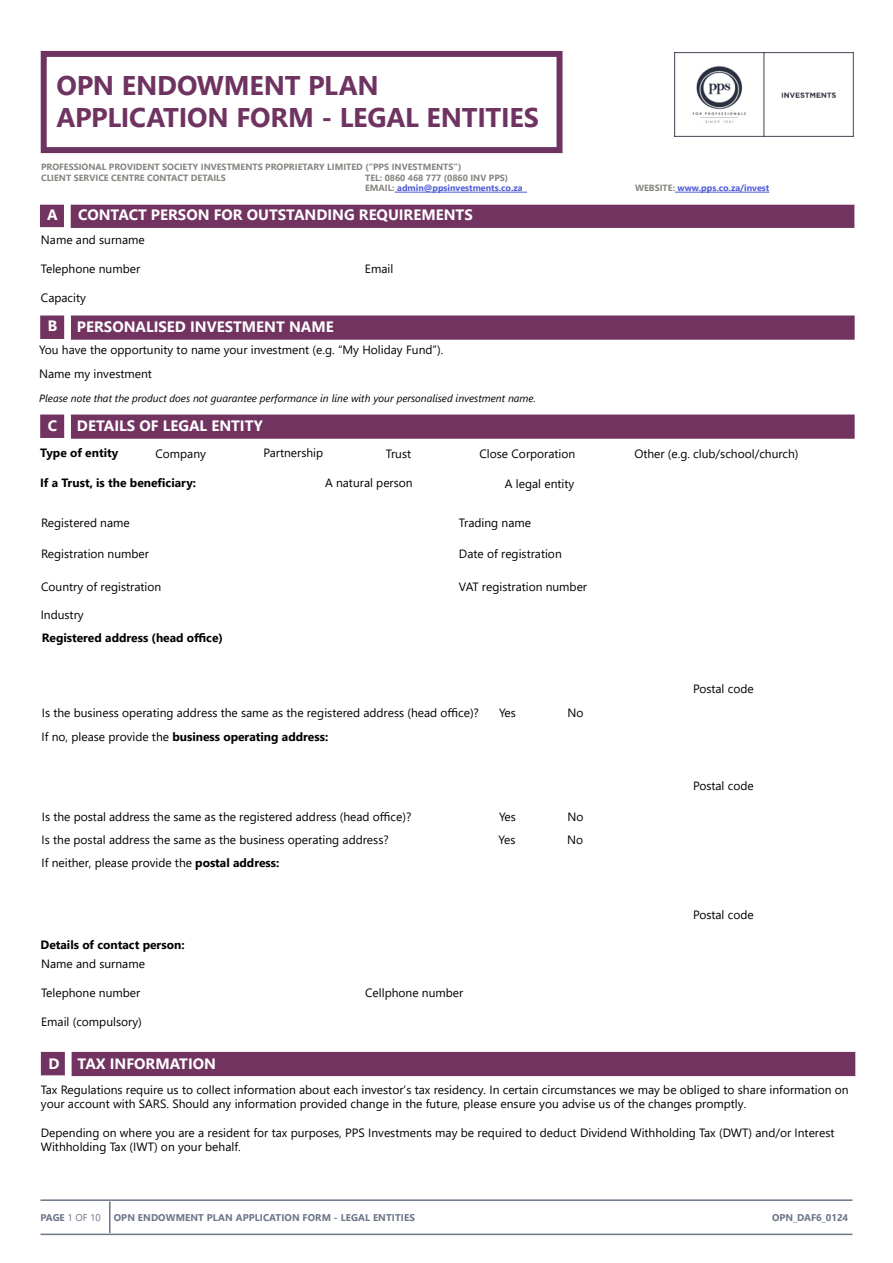
<style>
.page{position:relative;width:893px;height:1263px;background:#fff}
.page>*{position:absolute;margin:0;border:0;box-sizing:border-box;transform-origin:0 0}
.t1{font:700 27px/32.4px "Segoe UI";letter-spacing:-.01em;color:#6e3360}
.t2{font:700 15px "Segoe UI";color:#fff}
.t3{font:12px/14.4px "Segoe UI";color:#000}
.t4{font:700 12px "Segoe UI";color:#000}
.t5{font:italic 10.5px "Segoe UI";color:#000}
.t6{font:700 9.75px "Segoe UI";letter-spacing:.01em;color:#6c7589}
.t7{font:9.75px "Segoe UI";color:#6c7589}
.t8{font:700 9px/10.8px "Segoe UI";color:#888580}
.t9{font:700 9px "Segoe UI";color:#4f5cd6}
.s1{color:#4f5cd6}
.s2{color:#888580}
.s3{font-weight:400}
.s4{font-weight:700}
</style>
<div class="page">
<hr style="left:109px;top:1201px;width:2px;height:32px;background:#6c7589">
<hr style="left:40px;top:1233px;width:812px;height:2px;background:#6c7589">
<hr style="left:40px;top:1199px;width:812px;height:2px;background:#6c7589">
<div style="left:41px;top:51px;width:521px;height:102px;border:6px solid #6e3360"></div>
<div style="left:41px;top:205px;width:22px;height:21px;background:#723360"></div>
<div style="left:40px;top:205px;width:24px;height:22px;border:2px solid #723360"></div>
<div style="left:71px;top:205px;width:783px;height:22px;background:#723360"></div>
<div style="left:71px;top:205px;width:783px;height:23px;border:2px solid #723360"></div>
<div style="left:41px;top:316px;width:22px;height:22px;background:#723360"></div>
<div style="left:40px;top:315px;width:24px;height:24px;border:2px solid #723360"></div>
<div style="left:72px;top:316px;width:782px;height:23px;background:#723360"></div>
<div style="left:71px;top:315px;width:784px;height:25px;border:2px solid #723360"></div>
<div style="left:41px;top:415px;width:22px;height:22px;background:#723360"></div>
<div style="left:40px;top:414px;width:24px;height:24px;border:2px solid #723360"></div>
<div style="left:72px;top:415px;width:782px;height:23px;background:#723360"></div>
<div style="left:71px;top:414px;width:784px;height:25px;border:2px solid #723360"></div>
<div style="left:42px;top:1053px;width:22px;height:21px;background:#723360"></div>
<div style="left:41px;top:1052px;width:24px;height:23px;border:2px solid #723360"></div>
<div style="left:72px;top:1053px;width:783px;height:22px;background:#723360"></div>
<div style="left:72px;top:1052px;width:783px;height:24px;border:2px solid #723360"></div>
<img style="left:674px;top:53px;width:179px;height:84px">
<hr style="left:395px;top:192px;width:132px;height:1px;background:#4f5cd6">
<hr style="left:675px;top:192px;width:94px;height:1px;background:#4f5cd6">
<h1 class="t1" style="left:56px;top:67px;width:484px">OPN ENDOWMENT PLAN<br>APPLICATION FORM - LEGAL ENTITIES</h1>
<p class="t8" style="left:41px;top:160px;width:422px">PROFESSIONAL PROVIDENT SOCIETY INVESTMENTS PROPRIETARY LIMITED (“PPS INVESTMENTS”)<br>CLIENT SERVICE CENTRE CONTACT DETAILS</p>
<p class="t8" style="left:365px;top:171px;width:159px">TEL: 0860 468 777 (0860 INV PPS)<br>EMAIL: <span class="s1">admin@ppsinvestments.co.za</span></p>
<p class="t9" style="left:635px;top:180px;width:136px"><span class="s2">WEBSITE:</span> www.pps.co.za/invest</p>
<p class="t2" style="left:47px;top:201px;width:12px">A</p>
<p class="t2" style="left:78px;top:201px;width:396px">CONTACT PERSON FOR OUTSTANDING REQUIREMENTS</p>
<p class="t3" style="left:41px;top:232px;width:105px">Name and surname</p>
<p class="t3" style="left:41px;top:261px;width:101px">Telephone number</p>
<p class="t3" style="left:365px;top:261px;width:30px">Email</p>
<p class="t3" style="left:41px;top:289px;width:47px">Capacity</p>
<p class="t2" style="left:48px;top:311px;width:12px">B</p>
<p class="t2" style="left:77px;top:313px;width:258px">PERSONALISED INVESTMENT NAME</p>
<p class="t3" style="left:39px;top:337px;width:406px;line-height:24px">You have the opportunity to name your investment (e.g. “My Holiday Fund”).<br>Name my investment</p>
<p class="t5" style="left:39px;top:389px;width:498px">Please note that the product does not guarantee performance in line with your personalised investment name.</p>
<p class="t2" style="left:48px;top:412px;width:11px">C</p>
<p class="t2" style="left:77px;top:412px;width:187px">DETAILS OF LEGAL ENTITY</p>
<p class="t4" style="left:40px;top:441px;width:80px">Type of entity</p>
<p class="t3" style="left:155px;top:446px;width:52px">Company</p>
<p class="t3" style="left:263px;top:445px;width:61px">Partnership</p>
<p class="t3" style="left:386px;top:446px;width:27px">Trust</p>
<p class="t3" style="left:479px;top:446px;width:97px">Close Corporation</p>
<p class="t3" style="left:634px;top:446px;width:166px">Other (e.g. club/school/church)</p>
<p class="t4" style="left:40px;top:471px;width:158px">If a Trust, is the beneficiary:</p>
<p class="t3" style="left:325px;top:475px;width:89px">A natural person</p>
<p class="t3" style="left:505px;top:476px;width:71px">A legal entity</p>
<p class="t3" style="left:41px;top:514px;width:90px">Registered name</p>
<p class="t3" style="left:459px;top:514px;width:74px">Trading name</p>
<p class="t3" style="left:41px;top:545px;width:109px">Registration number</p>
<p class="t3" style="left:459px;top:545px;width:104px">Date of registration</p>
<p class="t3" style="left:41px;top:578px;width:122px">Country of registration</p>
<p class="t3" style="left:459px;top:578px;width:130px">VAT registration number</p>
<p class="t4" style="left:42px;top:626px;width:182px">Registered address (head office)</p>
<p class="t3" style="left:41px;top:607px;width:44px">Industry</p>
<p class="t3" style="left:42px;top:705px;width:438px">Is the business operating address the same as the registered address (head office)?</p>
<p class="t3" style="left:499px;top:705px;width:18px">Yes</p>
<p class="t3" style="left:568px;top:705px;width:18px">No</p>
<p class="t4" style="left:42px;top:726px;width:288px"><span class="s3">If no, please provide the</span> business operating address:</p>
<p class="t3" style="left:42px;top:808px;width:371px">Is the postal address the same as the registered address (head office)?</p>
<p class="t3" style="left:499px;top:808px;width:18px">Yes</p>
<p class="t3" style="left:568px;top:808px;width:18px">No</p>
<p class="t3" style="left:42px;top:831px;width:349px">Is the postal address the same as the business operating address?</p>
<p class="t3" style="left:499px;top:831px;width:18px">Yes</p>
<p class="t3" style="left:567px;top:831px;width:18px">No</p>
<p class="t3" style="left:42px;top:855px;width:239px">If neither, please provide the <span class="s4">postal address:</span></p>
<p class="t4" style="left:41px;top:933px;width:146px">Details of contact person:</p>
<p class="t3" style="left:41px;top:956px;width:105px">Name and surname</p>
<p class="t3" style="left:41px;top:984px;width:101px">Telephone number</p>
<p class="t3" style="left:365px;top:984px;width:100px">Cellphone number</p>
<p class="t3" style="left:41px;top:1013px;width:102px">Email (compulsory)</p>
<p class="t3" style="left:693px;top:680px;width:62px">Postal code</p>
<p class="t3" style="left:693px;top:778px;width:62px">Postal code</p>
<p class="t3" style="left:693px;top:907px;width:62px">Postal code</p>
<p class="t2" style="left:48px;top:1049px;width:169px">D TAX INFORMATION</p>
<p class="t3" style="left:41px;top:1081px;width:809px">Tax Regulations require us to collect information about each investor’s tax residency. In certain circumstances we may be obliged to share information on your account with SARS. Should any information provided change in the future, please ensure you advise us of the changes promptly.</p>
<p class="t3" style="left:41px;top:1124px;width:795px">Depending on where you are a resident for tax purposes, PPS Investments may be required to deduct Dividend Withholding Tax (DWT) and/or Interest<br>Withholding Tax (IWT) on your behalf.</p>
<p class="t7" style="left:40px;top:1208px;width:62px"><span class="s4">PAGE</span> 1 OF 10</p>
<p class="t6" style="left:114px;top:1208px;width:303px">OPN ENDOWMENT PLAN APPLICATION FORM - LEGAL ENTITIES</p>
<p class="t6" style="left:772px;top:1208px;width:78px">OPN_DAF6_0124</p>
</div>
